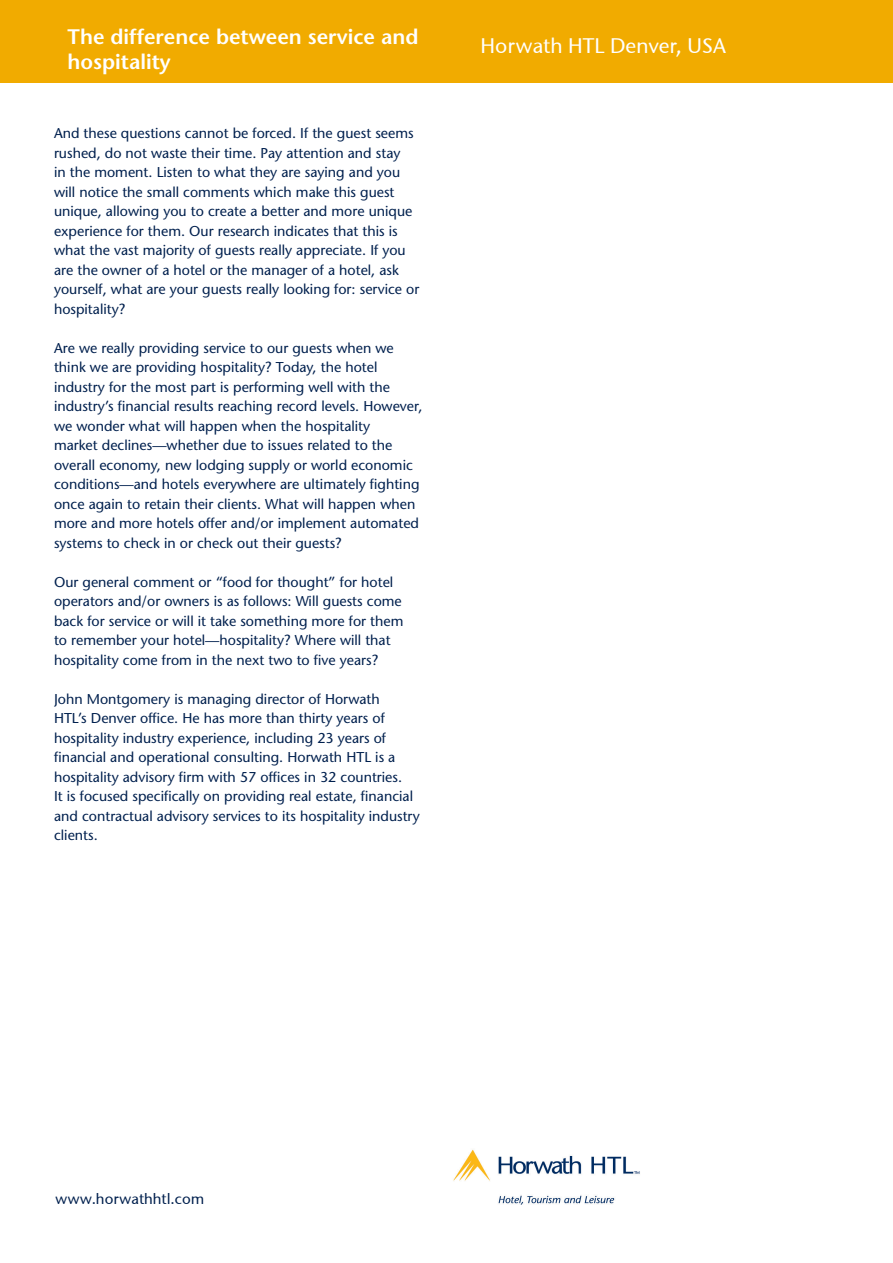
<style>
.page{position:relative;width:893px;height:1263px;background:#fff}
.page>*{position:absolute;margin:0;border:0;box-sizing:border-box;transform-origin:0 0}
.t1{font:600 21px/25.2px "Stone Sans Std";color:#fff}
.t2{font:21px "Stone Sans ITCTT Medium";color:#fff}
.t3{font:15px "Stone Sans ITCTT Medium";color:#00204e}
.t4{font:500 14.25px/19.5px "Stone Sans Std";color:#00204e}
</style>
<div class="page">
<div style="left:0;top:0;width:893px;height:83px;background:#f1ab00"></div>
<img style="left:453px;top:1149px;width:187px;height:56px">
<h1 class="t1" style="left:68px;top:24px;width:352px">The difference between service and hospitality</h1>
<h1 class="t2" style="left:480px;top:33px;width:247px">Horwath HTL Denver, USA</h1>
<p class="t4" style="left:54px;top:123px;width:367px">And these questions cannot be forced. If the guest seems rushed, do not waste their time. Pay attention and stay<br>in the moment. Listen to what they are saying and you will notice the small comments which make this guest unique, allowing you to create a better and more unique experience for them. Our research indicates that this is what the vast majority of guests really appreciate. If you are the owner of a hotel or the manager of a hotel, ask yourself, what are your guests really looking for: service or hospitality?</p>
<p class="t4" style="left:54px;top:338px;width:370px">Are we really providing service to our guests when we think we are providing hospitality? Today, the hotel industry for the most part is performing well with the industry’s financial results reaching record levels. However, we wonder what will happen when the hospitality<br>market declines—whether due to issues related to the overall economy, new lodging supply or world economic conditions—and hotels everywhere are ultimately fighting once again to retain their clients. What will happen when more and more hotels offer and/or implement automated systems to check in or check out their guests?</p>
<p class="t4" style="left:54px;top:572px;width:351px">Our general comment or “food for thought” for hotel operators and/or owners is as follows: Will guests come back for service or will it take something more for them to remember your hotel—hospitality? Where will that hospitality come from in the next two to five years?</p>
<p class="t4" style="left:54px;top:689px;width:367px">John Montgomery is managing director of Horwath<br>HTL’s Denver office. He has more than thirty years of hospitality industry experience, including 23 years of financial and operational consulting. Horwath HTL is a hospitality advisory firm with 57 offices in 32 countries.<br>It is focused specifically on providing real estate, financial and contractual advisory services to its hospitality industry clients.</p>
<p class="t3" style="left:55px;top:1189px;width:151px">www.horwathhtl.com</p>
</div>
